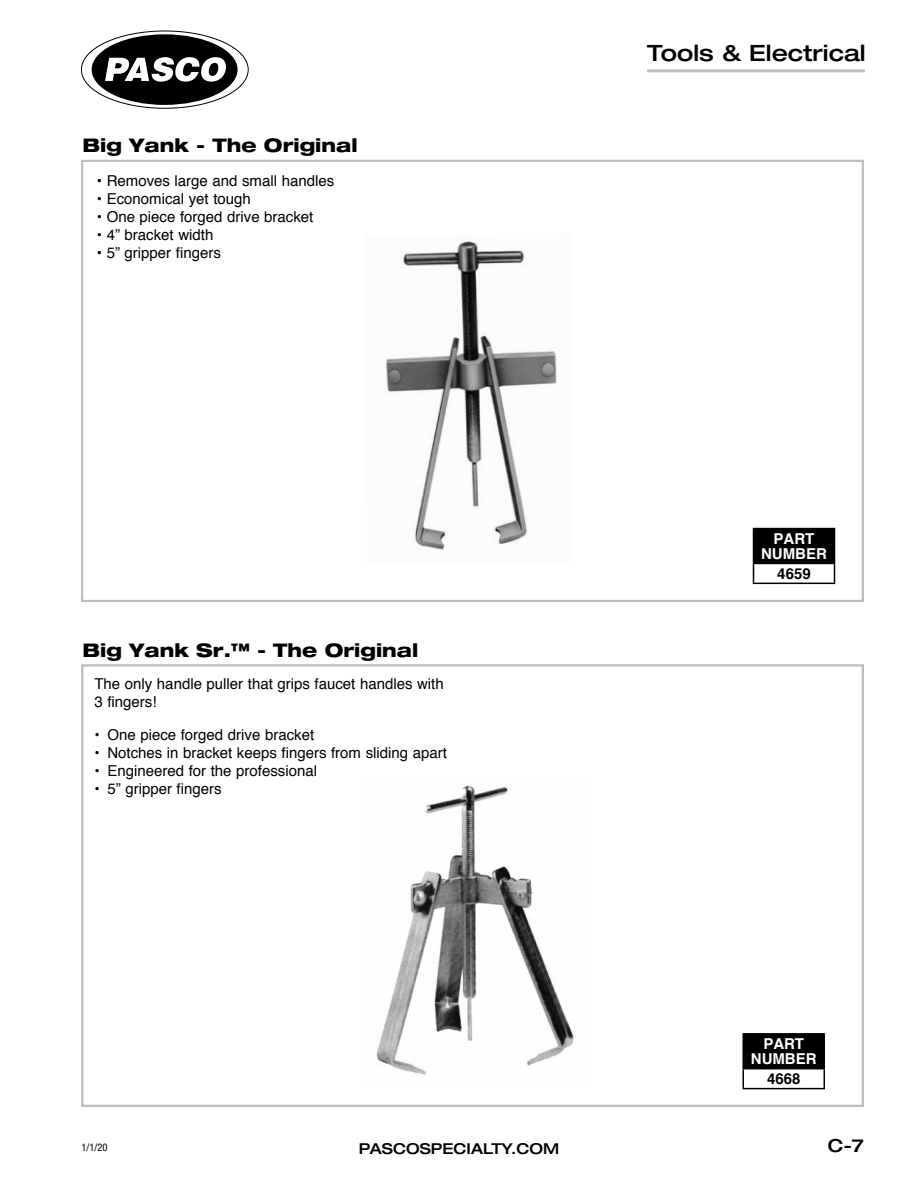
<style>
.page{position:relative;width:918px;height:1188px;background:#fff}
.page>*{position:absolute;margin:0;border:0;box-sizing:border-box;transform-origin:0 0}
.t1{font:500 expanded 22.5px "Helvetica Neue";color:#000}
.t2{font:800 expanded 18.75px "Helvetica Neue";color:#000}
.t3{font:500 expanded 18px "Helvetica Neue";color:#000}
.t4{font:15px/18px "Helvetica";color:#000}
.t5{font:700 15px/15px "Helvetica";color:#fff;text-align:center}
.t6{font:500 expanded 15px "Helvetica Neue";color:#000}
.t7{font:700 15px "Helvetica";color:#000}
.t8{font:condensed 10.5px "Helvetica Neue";color:#000}
</style>
<div class="page">
<hr style="left:647px;top:69px;width:218px;height:3px;background:#bcbec0">
<svg style="left:81px;top:31px;width:167px;height:77px"></svg>
<div style="left:92px;top:34px;width:146px;height:71px;background:#000;border-radius:50%"></div>
<svg style="left:105px;top:57px;width:121px;height:25px"></svg>
<div style="left:81px;top:160px;width:783px;height:442px;border:2px solid #bcbec0"></div>
<div style="left:81px;top:664px;width:783px;height:443px;border:2px solid #bcbec0"></div>
<img style="left:385px;top:241px;width:172px;height:309px">
<img style="left:376px;top:785px;width:198px;height:290px">
<div style="left:754px;top:529px;width:81px;height:34px;background:#000"></div>
<svg style="left:753px;top:564px;width:1px;height:19px"></svg>
<svg style="left:834px;top:564px;width:1px;height:19px"></svg>
<hr style="left:753px;top:583px;width:82px;height:1px;background:#000">
<hr style="left:753px;top:529px;width:1px;height:34px;background:#000">
<hr style="left:753px;top:528px;width:82px;height:1px;background:#000">
<hr style="left:753px;top:563px;width:82px;height:1px;background:#000">
<div style="left:743px;top:1034px;width:81px;height:35px;background:#000"></div>
<svg style="left:742px;top:1069px;width:2px;height:19px"></svg>
<svg style="left:824px;top:1069px;width:1px;height:19px"></svg>
<hr style="left:742px;top:1088px;width:83px;height:1px;background:#000">
<hr style="left:742px;top:1035px;width:2px;height:33px;background:#000">
<hr style="left:824px;top:1035px;width:1px;height:33px;background:#000">
<hr style="left:742px;top:1033px;width:83px;height:2px;background:#000">
<hr style="left:742px;top:1068px;width:83px;height:1px;background:#000">
<p class="t2" style="left:82px;top:133px;width:277px">Big Yank - The Original</p>
<p class="t4" style="left:97px;top:172px;width:239px">• Removes large and small handles</p>
<p class="t4" style="left:97px;top:190px;width:156px">• Economical yet tough</p>
<p class="t4" style="left:97px;top:208px;width:218px">• One piece forged drive bracket</p>
<p class="t4" style="left:97px;top:226px;width:118px">• 4” bracket width</p>
<p class="t4" style="left:97px;top:244px;width:126px">• 5” gripper fingers</p>
<p class="t2" style="left:82px;top:639px;width:337px">Big Yank Sr.™ - The Original</p>
<p class="t4" style="left:94px;top:676px;width:351px">The only handle puller that grips faucet handles with<br>3 fingers!</p>
<p class="t4" style="left:94px;top:727px;width:221px">• One piece forged drive bracket</p>
<p class="t4" style="left:94px;top:745px;width:354px">• Notches in bracket keeps fingers from sliding apart</p>
<p class="t4" style="left:94px;top:763px;width:224px">• Engineered for the professional</p>
<p class="t4" style="left:94px;top:781px;width:129px">• 5” gripper fingers</p>
<h1 class="t1" style="left:647px;top:39px;width:220px">Tools &amp; Electrical</h1>
<p class="t5" style="left:761px;top:532px;width:67px">PART<br>NUMBER</p>
<p class="t7" style="left:777px;top:562px;width:35px">4659</p>
<p class="t5" style="left:751px;top:1037px;width:67px">PART<br>NUMBER</p>
<p class="t7" style="left:767px;top:1067px;width:35px">4668</p>
<p class="t8" style="left:82px;top:1141px;width:27px">1/1/20</p>
<p class="t6" style="left:359px;top:1140px;width:202px">PASCOSPECIALTY.COM</p>
<p class="t3" style="left:828px;top:1134px;width:38px">C-7</p>
</div>
